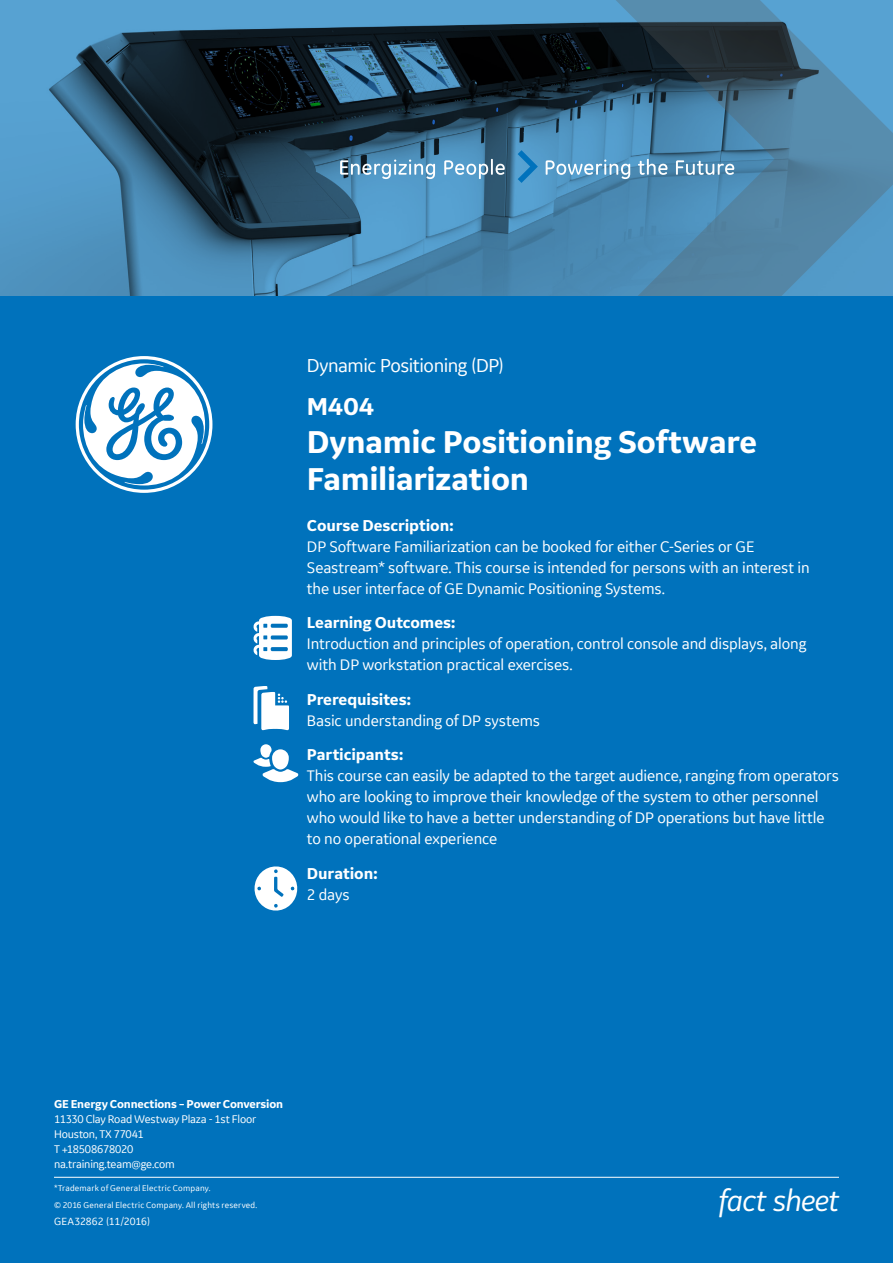
<style>
.page{position:relative;width:893px;height:1263px;background:#fff}
.page>*{position:absolute;margin:0;border:0;box-sizing:border-box;transform-origin:0 0}
.course_number{font:700 33px/37.5px "GE Inspira Sans";letter-spacing:-.01em;color:#fff}
.Fact_Sheet_CIRCLE_Or{font:italic 31.5px "GE Inspira Sans";letter-spacing:-.025em;color:#fff}
.course_number-2{font:700 25.5px "GE Inspira Sans";color:#fff}
.drive_systems{font:20.25px "GE Inspira Sans";letter-spacing:-.025em;color:#fff}
.course_descriptions{font:16.5px/21px "GE Inspira Sans";letter-spacing:-.01em;color:#fff}
.course_descriptions-2{font:700 16.5px/21px "GE Inspira Sans";letter-spacing:-.005em;color:#fff}
.Address_Contact_Info{font:12px/15px "GE Inspira Sans";letter-spacing:-.02em;color:#fff}
.GEA_Date{font:11.25px "GE Inspira Sans";color:#fff}
.Legal{font:9px "GE Inspira Sans";letter-spacing:.02em;color:#fff}
.s1{font-weight:700}
.s2{font-weight:400}
</style>
<div class="page">
<svg style="left:0;top:0;width:540px;height:297px;background:#366685"></svg>
<svg style="left:540px;top:0;width:353px;height:297px;background:#457999"></svg>
<div style="left:0;top:297px;width:893px;height:966px;background:#0072bc"></div>
<hr style="left:54px;top:1177px;width:785px;height:1px;background:#fff">
<svg style="left:76px;top:356px;width:136px;height:137px"></svg>
<svg style="left:253px;top:616px;width:39px;height:44px"></svg>
<svg style="left:253px;top:686px;width:36px;height:44px"></svg>
<svg style="left:253px;top:744px;width:46px;height:38px"></svg>
<svg style="left:254px;top:866px;width:44px;height:45px"></svg>
<svg style="left:340px;top:150px;width:394px;height:33px;background:#5e97bc"></svg>
<p class="drive_systems" style="left:307px;top:353px;width:198px">Dynamic Positioning (DP)</p>
<p class="course_number-2" style="left:307px;top:391px;width:69px">M404</p>
<p class="course_number" style="left:307px;top:422px;width:452px">Dynamic Positioning Software<br>Familiarization</p>
<p class="course_descriptions" style="left:307px;top:514px;width:504px"><span class="s1">Course Description:<br></span>DP Software Familiarization can be booked for either C-Series or GE Seastream* software. This course is intended for persons with an interest in the user interface of GE Dynamic Positioning Systems.</p>
<p class="course_descriptions" style="left:307px;top:612px;width:501px"><span class="s1">Learning Outcomes:<br></span>Introduction and principles of operation, control console and displays, along with DP workstation practical exercises.</p>
<p class="course_descriptions" style="left:307px;top:688px;width:235px"><span class="s1">Prerequisites:<br></span>Basic understanding of DP systems</p>
<p class="course_descriptions" style="left:307px;top:744px;width:534px"><span class="s1">Participants:<br></span>This course can easily be adapted to the target audience, ranging from operators who are looking to improve their knowledge of the system to other personnel who would like to have a better understanding of DP operations but have little to no operational experience</p>
<p class="course_descriptions-2" style="left:307px;top:862px;width:72px">Duration:<br><span class="s2">2 days</span></p>
<p class="Address_Contact_Info" style="left:54px;top:1096px;width:231px"><span class="s1">GE Energy Connections – Power Conversion<br></span>11330 Clay Road Westway Plaza - 1st Floor<br>Houston, TX 77041<br>T +18508678020<br>na.training.team@ge.com</p>
<p class="Legal" style="left:54px;top:1183px;width:158px">*Trademark of General Electric Company.</p>
<p class="Legal" style="left:54px;top:1200px;width:205px">© 2016 General Electric Company. All rights reserved.</p>
<p class="GEA_Date" style="left:54px;top:1214px;width:98px">GEA32862 (11/2016)</p>
<p class="Fact_Sheet_CIRCLE_Or" style="left:719px;top:1181px;width:122px">fact sheet</p>
</div>
